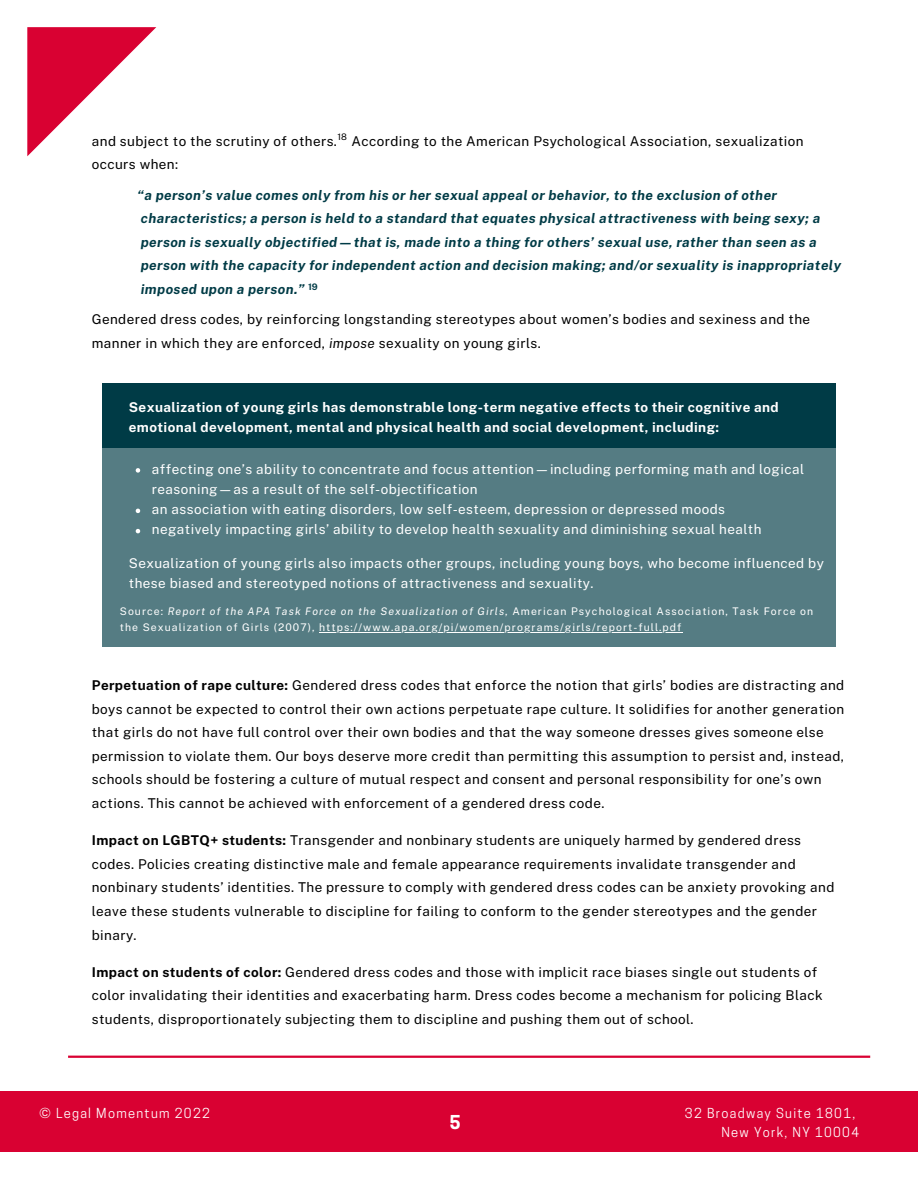
<style>
.page{position:relative;width:918px;height:1188px;background:#fff}
.page>*{position:absolute;margin:0;border:0;box-sizing:border-box;transform-origin:0 0}
.t1{font:700 18px "Cooper Hewitt";color:#fff}
.t2{font:13.5px/23.7px "Public Sans";letter-spacing:.03em;color:#000}
.t3{font:13.5px/20.2px "Public Sans";letter-spacing:.03em;color:#fff}
.t4{font:italic 700 13.5px/23.7px "Public Sans";letter-spacing:.03em;color:#003b46}
.t5{font:700 13.5px/20.2px "Public Sans";letter-spacing:.03em;color:#fff}
.t6{font:12.9px/19.5px "Cooper Hewitt";letter-spacing:.1em;color:#fff}
.t7{font:10.5px/15.8px "Public Sans";letter-spacing:.1em;color:#fff}
.t8{font:9px "Public Sans";color:#000}
.t9{font:700 9px "Public Sans";color:#003b46}
.s1{font-style:italic}
.s2{font-weight:700}
</style>
<div class="page">
<svg style="left:27px;top:27px;width:129px;height:129px"></svg>
<div style="left:0;top:1091px;width:918px;height:61px;background:#d90132"></div>
<div style="left:102px;top:383px;width:734px;height:64px;background:#003b46"></div>
<div style="left:102px;top:443px;width:734px;height:204px;background:#557c83"></div>
<svg style="left:136px;top:468px;width:4px;height:5px"></svg>
<svg style="left:136px;top:509px;width:4px;height:4px"></svg>
<svg style="left:136px;top:529px;width:4px;height:4px"></svg>
<hr style="left:319px;top:632px;width:364px;height:1px;background:#fff">
<hr style="left:68px;top:1056px;width:802px;height:2px;background:#d90132">
<p class="t8" style="left:338px;top:131px;width:11px">18</p>
<p class="t2" style="left:92px;top:129px;width:713px">and subject to the scrutiny of others. According to the American Psychological Association, sexualization occurs when:</p>
<p class="t4" style="left:138px;top:183px;width:705px">“a person’s value comes only from his or her sexual appeal or behavior, to the exclusion of other characteristics; a person is held to a standard that equates physical attractiveness with being sexy; a person is sexually objectified—that is, made into a thing for others’ sexual use, rather than seen as a person with the capacity for independent action and decision making; and/or sexuality is inappropriately imposed upon a person.”</p>
<p class="t2" style="left:92px;top:308px;width:720px">Gendered dress codes, by reinforcing longstanding stereotypes about women’s bodies and sexiness and the manner in which they are enforced, <span class="s1">impose</span> sexuality on young girls.</p>
<p class="t9" style="left:308px;top:281px;width:11px">19</p>
<p class="t5" style="left:129px;top:397px;width:651px">Sexualization of young girls has demonstrable long-term negative effects to their cognitive and emotional development, mental and physical health and social development, including:</p>
<p class="t3" style="left:152px;top:459px;width:654px">affecting one’s ability to concentrate and focus attention—including performing math and logical reasoning—as a result of the self-objectification<br>an association with eating disorders, low self-esteem, depression or depressed moods<br>negatively impacting girls’ ability to develop health sexuality and diminishing sexual health</p>
<p class="t3" style="left:129px;top:553px;width:696px">Sexualization of young girls also impacts other groups, including young boys, who become influenced by these biased and stereotyped notions of attractiveness and sexuality.</p>
<p class="t7" style="left:120px;top:603px;width:695px">Source: <span class="s1">Report of the APA Task Force on the Sexualization of Girls</span>, American Psychological Association, Task Force on the Sexualization of Girls (2007), https://www.apa.org/pi/women/programs/girls/report-full.pdf</p>
<p class="t2" style="left:92px;top:673px;width:754px"><span class="s2">Perpetuation of rape culture:</span> Gendered dress codes that enforce the notion that girls’ bodies are distracting and boys cannot be expected to control their own actions perpetuate rape culture. It solidifies for another generation that girls do not have full control over their own bodies and that the way someone dresses gives someone else permission to violate them. Our boys deserve more credit than permitting this assumption to persist and, instead, schools should be fostering a culture of mutual respect and consent and personal responsibility for one’s own actions. This cannot be achieved with enforcement of a gendered dress code.</p>
<p class="t2" style="left:92px;top:828px;width:744px"><span class="s2">Impact on LGBTQ+ students:</span> Transgender and nonbinary students are uniquely harmed by gendered dress codes. Policies creating distinctive male and female appearance requirements invalidate transgender and nonbinary students’ identities. The pressure to comply with gendered dress codes can be anxiety provoking and leave these students vulnerable to discipline for failing to conform to the gender stereotypes and the gender binary.</p>
<p class="t2" style="left:92px;top:960px;width:733px"><span class="s2">Impact on students of color:</span> Gendered dress codes and those with implicit race biases single out students of color invalidating their identities and exacerbating harm. Dress codes become a mechanism for policing Black students, disproportionately subjecting them to discipline and pushing them out of school.</p>
<p class="t6" style="left:39px;top:1105px;width:172px">© Legal Momentum 2022</p>
<p class="t6" style="left:721px;top:1105px;width:139px;text-indent:-36px">32 Broadway Suite 1801,<br>New York, NY 10004</p>
<h1 class="t1" style="left:450px;top:1115px;width:12px">5</h1>
</div>
